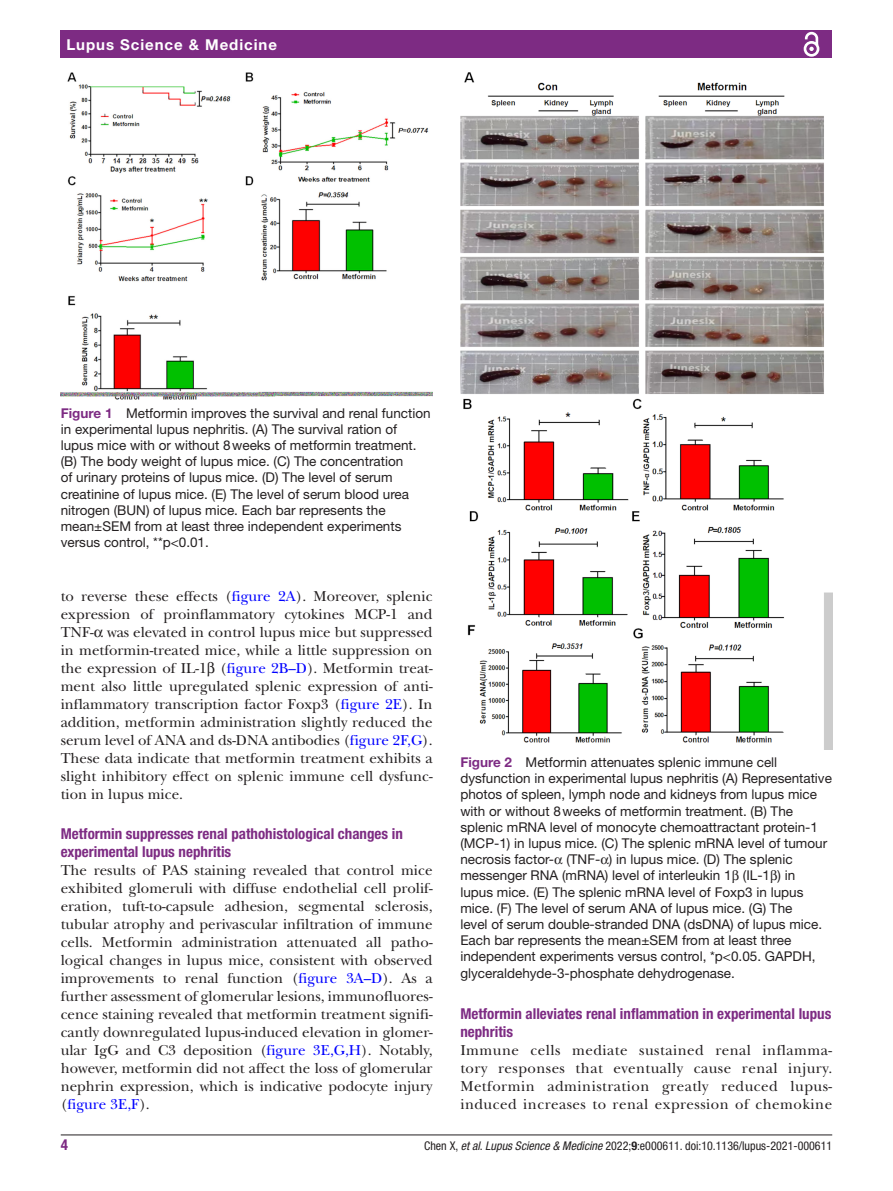
<style>
.page{position:relative;width:893px;height:1191px;background:#fff}
.page>*{position:absolute;margin:0;border:0;box-sizing:border-box;transform-origin:0 0}
.t1{font:15px/18px "New Baskerville";color:#231f20;text-align:justify}
.t2{font:700 condensed 15px/18px "Helvetica Neue LT Std";color:#7d2b83}
.t3{font:700 15px "Helvetica Neue LT Std";letter-spacing:.065em;color:#fff}
.t4{font:13.5px/16.2px "Helvetica Neue LT Std";color:#231f20}
.t5{font:condensed 12px "Helvetica Neue LT Std";color:#231f20}
.s1{font-weight:700;color:#7d2b83}
.s2{color:#00f}
.s3{font-style:italic}
.s4{font-weight:700}
</style>
<div class="page">
<hr style="left:61px;top:1134px;width:771px;height:1px;background:#231f20">
<div style="left:61px;top:31px;width:771px;height:27px;background:#7d2b83"></div>
<svg style="left:803px;top:31px;width:17px;height:26px"></svg>
<img style="left:460px;top:73px;width:372px;height:676px">
<img style="left:61px;top:73px;width:372px;height:327px">
<p class="t3" style="left:66px;top:35px;width:212px">Lupus Science &amp; Medicine</p>
<p class="t4" style="left:61px;top:404px;width:371px"><span class="s1">Figure 1</span> Metformin improves the survival and renal function in experimental lupus nephritis. (A) The survival ration of lupus mice with or without 8weeks of metformin treatment. (B) The body weight of lupus mice. (C) The concentration<br>of urinary proteins of lupus mice. (D) The level of serum creatinine of lupus mice. (E) The level of serum blood urea nitrogen (BUN) of lupus mice. Each bar represents the mean±SEM from at least three independent experiments versus control, **p&lt;0.01.</p>
<p class="t1" style="left:61px;top:587px;width:373px">to reverse these effects (<span class="s2">figure 2A</span>). Moreover, splenic expression of proinflammatory cytokines MCP-1 and TNF- was elevated in control lupus mice but suppressed in metformin-treated mice, while a little suppression on the expression of IL-1 (<span class="s2">figure 2B–D</span>). Metformin treat&shy;ment also little upregulated splenic expression of anti&shy;inflammatory transcription factor Foxp3 (<span class="s2">figure 2E</span>). In addition, metformin administration slightly reduced the serum level of ANA and ds-DNA antibodies (<span class="s2">figure 2F,G</span>).<br>These data indicate that metformin treatment exhibits a slight inhibitory effect on splenic immune cell dysfunc&shy;tion in lupus mice.</p>
<p class="t2" style="left:61px;top:824px;width:344px">Metformin suppresses renal pathohistological changes in experimental lupus nephritis</p>
<p class="t1" style="left:61px;top:861px;width:373px">The results of PAS staining revealed that control mice exhibited glomeruli with diffuse endothelial cell prolif&shy;eration, tuft-to-capsule adhesion, segmental sclerosis, tubular atrophy and perivascular infiltration of immune cells. Metformin administration attenuated all patho&shy;logical changes in lupus mice, consistent with observed improvements to renal function (<span class="s2">figure 3A–D</span>). As a further assessment of glomerular lesions, immunofluores&shy;cence staining revealed that metformin treatment signifi&shy;cantly downregulated lupus-induced elevation in glomer&shy;ular IgG and C3 deposition (<span class="s2">figure 3E,G,H</span>). Notably, however, metformin did not affect the loss of glomerular nephrin expression, which is indicative podocyte injury (<span class="s2">figure 3E,F</span>).</p>
<p class="t4" style="left:460px;top:754px;width:373px"><span class="s1">Figure 2</span> Metformin attenuates splenic immune cell dysfunction in experimental lupus nephritis (A) Representative photos of spleen, lymph node and kidneys from lupus mice with or without 8weeks of metformin treatment. (B) The splenic mRNA level of monocyte chemoattractant protein-1 (MCP-1) in lupus mice. (C) The splenic mRNA level of tumour necrosis factor- (TNF- ) in lupus mice. (D) The splenic messenger RNA (mRNA) level of interleukin 1 (IL-1 ) in<br>lupus mice. (E) The splenic mRNA level of Foxp3 in lupus mice. (F) The level of serum ANA of lupus mice. (G) The<br>level of serum double-stranded DNA (dsDNA) of lupus mice.<br>Each bar represents the mean±SEM from at least three independent experiments versus control, *p&lt;0.05. GAPDH, glyceraldehyde-3-phosphate dehydrogenase.</p>
<p class="t2" style="left:460px;top:1004px;width:373px">Metformin alleviates renal inflammation in experimental lupus nephritis</p>
<p class="t1" style="left:460px;top:1041px;width:373px">Immune cells mediate sustained renal inflamma&shy;tory responses that eventually cause renal injury.<br>Metformin administration greatly reduced lupus&shy;induced increases to renal expression of chemokine</p>
<p class="t2" style="left:61px;top:1135px;width:9px">4</p>
<p class="t5" style="left:424px;top:1138px;width:410px">Chen X, <span class="s3">et al</span>. <span class="s3">Lupus Science &amp; Medicine</span> 2022;<span class="s4">9</span>:e000611. doi:10.1136/lupus-2021-000611</p>
</div>
